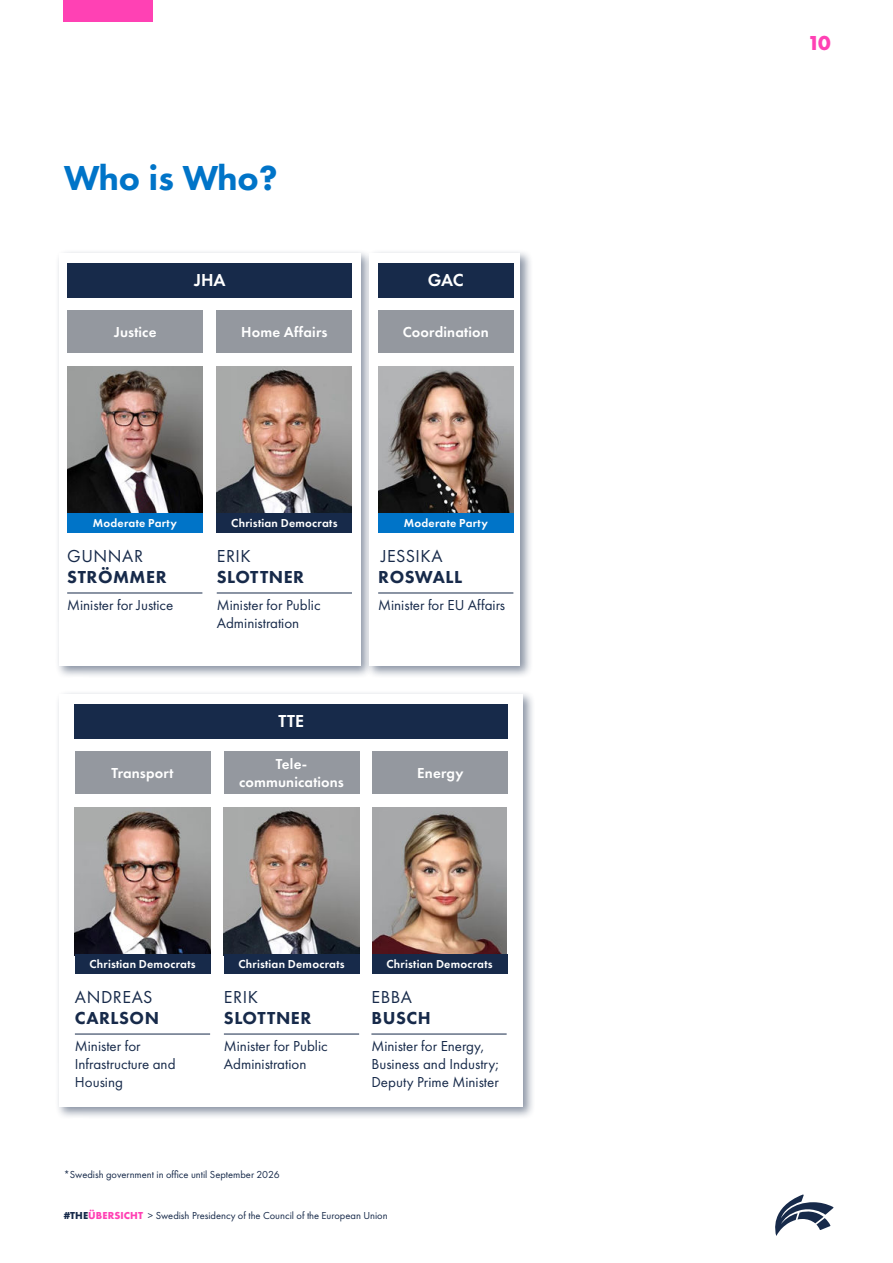
<style>
.page{position:relative;width:893px;height:1263px;background:#fff}
.page>*{position:absolute;margin:0;border:0;box-sizing:border-box;transform-origin:0 0}
.t1{font:800 36px "Futura PT";letter-spacing:-.01em;color:#0074c8}
.t2{font:700 21px "Futura PT";color:#ff41b4}
.t3{font:800 18px "Futura PT";letter-spacing:.03em;color:#172a4a}
.t4{font:18px "Futura PT";letter-spacing:.03em;color:#172a4a}
.t5{font:600 18px "Futura PT";color:#fff}
.t6{font:15px/18px "Futura PT";color:#172a4a}
.t7{font:600 15px/18px "Futura PT";letter-spacing:.01em;color:#fff;text-align:center}
.t8{font:600 12px "Futura PT";letter-spacing:.02em;color:#fff}
.t9{font:10.5px "Futura PT";color:#172a4a}
.s1{font-weight:700}
.s2{font-weight:700;color:#ff41b4}
</style>
<div class="page">
<svg style="left:775px;top:1194px;width:59px;height:42px"></svg>
<div style="left:64px;top:0;width:89px;height:21px;background:#ff41b4"></div>
<div style="left:55px;top:690px;width:481px;height:430px;background:#172a4a;opacity:.5"></div>
<div style="left:59px;top:694px;width:464px;height:413px;background:#fff"></div>
<img style="left:75px;top:807px;width:135px;height:147px">
<hr style="left:75px;top:1034px;width:135px;height:1px;background:#172a4a">
<img style="left:224px;top:807px;width:135px;height:147px">
<hr style="left:224px;top:1034px;width:135px;height:1px;background:#172a4a">
<img style="left:372px;top:807px;width:135px;height:147px">
<hr style="left:371px;top:1034px;width:136px;height:1px;background:#172a4a">
<div style="left:75px;top:704px;width:433px;height:35px;background:#172a4a"></div>
<div style="left:75px;top:751px;width:135px;height:43px;background:#94989f"></div>
<div style="left:224px;top:751px;width:135px;height:43px;background:#94989f"></div>
<div style="left:373px;top:751px;width:135px;height:43px;background:#94989f"></div>
<div style="left:224px;top:954px;width:135px;height:19px;background:#172a4a"></div>
<div style="left:372px;top:954px;width:135px;height:19px;background:#172a4a"></div>
<div style="left:75px;top:954px;width:135px;height:19px;background:#172a4a"></div>
<div style="left:55px;top:249px;width:318px;height:430px;background:#172a4a;opacity:.5"></div>
<div style="left:59px;top:253px;width:301px;height:413px;background:#fff"></div>
<div style="left:68px;top:263px;width:284px;height:34px;background:#172a4a"></div>
<div style="left:68px;top:310px;width:135px;height:43px;background:#94989f"></div>
<div style="left:217px;top:310px;width:135px;height:43px;background:#94989f"></div>
<img style="left:67px;top:366px;width:135px;height:147px">
<hr style="left:67px;top:593px;width:135px;height:1px;background:#172a4a">
<img style="left:217px;top:366px;width:135px;height:147px">
<hr style="left:217px;top:593px;width:135px;height:1px;background:#172a4a">
<div style="left:217px;top:513px;width:135px;height:19px;background:#172a4a"></div>
<div style="left:67px;top:513px;width:135px;height:19px;background:#0074c8"></div>
<div style="left:365px;top:249px;width:168px;height:430px;background:#172a4a;opacity:.5"></div>
<div style="left:370px;top:253px;width:150px;height:413px;background:#fff"></div>
<div style="left:378px;top:263px;width:135px;height:34px;background:#172a4a"></div>
<div style="left:378px;top:310px;width:135px;height:43px;background:#94989f"></div>
<img style="left:378px;top:366px;width:135px;height:147px">
<hr style="left:378px;top:593px;width:135px;height:1px;background:#172a4a">
<div style="left:378px;top:513px;width:135px;height:19px;background:#0074c8"></div>
<h1 class="t1" style="left:64px;top:158px;width:215px">Who is Who?</h1>
<p class="t5" style="left:194px;top:272px;width:33px">JHA</p>
<p class="t7" style="left:114px;top:324px;width:44px">Justice</p>
<p class="t7" style="left:241px;top:324px;width:88px">Home Affairs</p>
<p class="t5" style="left:428px;top:272px;width:37px">GAC</p>
<p class="t7" style="left:403px;top:324px;width:87px">Coordination</p>
<p class="t8" style="left:93px;top:518px;width:86px">Moderate Party</p>
<p class="t8" style="left:231px;top:518px;width:108px">Christian Democrats</p>
<p class="t8" style="left:404px;top:518px;width:86px">Moderate Party</p>
<p class="t4" style="left:67px;top:545px;width:77px">GUNNAR</p>
<p class="t3" style="left:67px;top:567px;width:101px">STRÖMMER</p>
<p class="t6" style="left:67px;top:596px;width:108px">Minister for Justice</p>
<p class="t4" style="left:217px;top:545px;width:35px">ERIK</p>
<p class="t3" style="left:217px;top:567px;width:89px">SLOTTNER</p>
<p class="t6" style="left:217px;top:596px;width:105px">Minister for Public<br>Administration</p>
<p class="t4" style="left:381px;top:545px;width:63px">JESSIKA</p>
<p class="t3" style="left:378px;top:567px;width:85px">ROSWALL</p>
<p class="t6" style="left:378px;top:596px;width:129px">Minister for EU Affairs</p>
<p class="t5" style="left:279px;top:713px;width:27px">TTE</p>
<p class="t7" style="left:111px;top:765px;width:64px">Transport</p>
<p class="t7" style="left:239px;top:756px;width:106px">Tele&shy;communications</p>
<p class="t7" style="left:417px;top:765px;width:48px">Energy</p>
<p class="t8" style="left:89px;top:959px;width:108px">Christian Democrats</p>
<p class="t8" style="left:238px;top:959px;width:108px">Christian Democrats</p>
<p class="t8" style="left:386px;top:959px;width:108px">Christian Democrats</p>
<p class="t4" style="left:75px;top:986px;width:79px">ANDREAS</p>
<p class="t3" style="left:75px;top:1008px;width:86px">CARLSON</p>
<p class="t6" style="left:75px;top:1037px;width:102px">Minister for<br>Infrastructure and<br>Housing</p>
<p class="t4" style="left:224px;top:986px;width:35px">ERIK</p>
<p class="t3" style="left:224px;top:1008px;width:89px">SLOTTNER</p>
<p class="t6" style="left:224px;top:1037px;width:105px">Minister for Public<br>Administration</p>
<p class="t9" style="left:64px;top:1168px;width:217px">*Swedish government in office until September 2026</p>
<p class="t4" style="left:371px;top:986px;width:42px">EBBA</p>
<p class="t3" style="left:371px;top:1008px;width:61px">BUSCH</p>
<p class="t6" style="left:371px;top:1037px;width:129px">Minister for Energy,<br>Business and Industry;<br>Deputy Prime Minister</p>
<p class="t9" style="left:64px;top:1210px;width:325px"><span class="s1">#THE</span><span class="s2">ÜBERSICHT</span> &gt; Swedish Presidency of the Council of the European Union</p>
<h2 class="t2" style="left:807px;top:32px;width:25px">10</h2>
</div>
